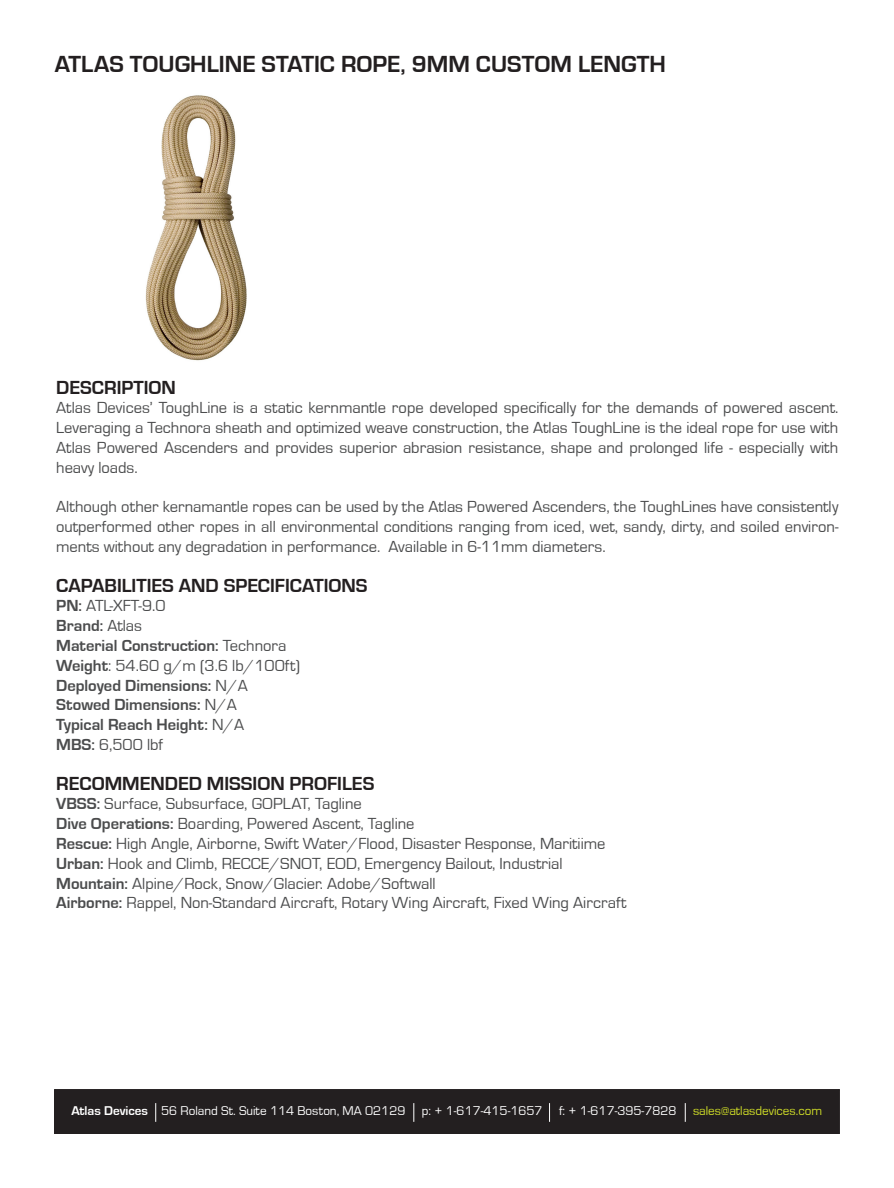
<style>
.page{position:relative;width:894px;height:1188px;background:#fff}
.page>*{position:absolute;margin:0;border:0;box-sizing:border-box;transform-origin:0 0}
.t1{font:700 24px "Eurostile";color:#231f20}
.t2{font:700 19.5px "Eurostile";color:#231f20}
.t3{font:16.5px/19.8px "Eurostile";color:#4b4c4d;text-align:justify}
.t4{font:700 16.5px "Eurostile";color:#4b4c4d}
.t5{font:13.2px "Eurostile";color:#fff}
.t6{font:13.2px "Eurostile";color:#cfdd27}
.s1{font-weight:700}
.s2{font-weight:400}
</style>
<div class="page">
<div style="left:55px;top:1090px;width:783px;height:43px;background:#231f20"></div>
<div style="left:54px;top:1089px;width:785px;height:45px;border:2px solid #231f20"></div>
<svg style="left:155px;top:1103px;width:1px;height:19px"></svg>
<svg style="left:413px;top:1103px;width:1px;height:19px"></svg>
<svg style="left:549px;top:1103px;width:1px;height:19px"></svg>
<svg style="left:684px;top:1103px;width:1px;height:19px"></svg>
<img style="left:145px;top:95px;width:102px;height:266px">
<p class="t1" style="left:55px;top:51px;width:612px">ATLAS TOUGHLINE STATIC ROPE, 9MM CUSTOM LENGTH</p>
<p class="t2" style="left:56px;top:376px;width:121px">DESCRIPTION</p>
<p class="t3" style="left:56px;top:398px;width:783px">Atlas Devices’ ToughLine is a static kernmantle rope developed specifically for the demands of powered ascent.<br>Leveraging a Technora sheath and optimized weave construction, the Atlas ToughLine is the ideal rope for use with Atlas Powered Ascenders and provides superior abrasion resistance, shape and prolonged life - especially with heavy loads.</p>
<p class="t3" style="left:56px;top:497px;width:783px">Although other kernamantle ropes can be used by the Atlas Powered Ascenders, the ToughLines have consistently outperformed other ropes in all environmental conditions ranging from iced, wet, sandy, dirty, and soiled environ&shy;ments without any degradation in performance. Available in 6-11mm diameters.</p>
<p class="t2" style="left:56px;top:574px;width:313px">CAPABILITIES AND SPECIFICATIONS</p>
<p class="t3" style="left:56px;top:596px;width:111px"><span class="s1">PN:</span> ATL-XFT-9.0</p>
<p class="t4" style="left:56px;top:617px;width:87px">Brand: <span class="s2">Atlas</span></p>
<p class="t4" style="left:56px;top:636px;width:232px">Material Construction: <span class="s2">Technora</span></p>
<p class="t3" style="left:56px;top:656px;width:245px"><span class="s1">Weight</span>: 54.60 g/m (3.6 lb/100ft)</p>
<p class="t4" style="left:56px;top:676px;width:193px">Deployed Dimensions: <span class="s2">N/A</span></p>
<p class="t4" style="left:56px;top:696px;width:182px">Stowed Dimensions: <span class="s2">N/A</span></p>
<p class="t4" style="left:56px;top:716px;width:189px">Typical Reach Height: <span class="s2">N/A</span></p>
<p class="t3" style="left:56px;top:735px;width:108px"><span class="s1">MBS:</span> 6,500 lbf</p>
<p class="t2" style="left:56px;top:772px;width:319px">RECOMMENDED MISSION PROFILES</p>
<p class="t3" style="left:56px;top:794px;width:307px"><span class="s1">VBSS:</span> Surface, Subsurface, GOPLAT, Tagline</p>
<p class="t3" style="left:56px;top:814px;width:360px"><span class="s1">Dive Operations:</span> Boarding, Powered Ascent, Tagline</p>
<p class="t3" style="left:56px;top:834px;width:550px"><span class="s1">Rescue:</span> High Angle, Airborne, Swift Water/Flood, Disaster Response, Maritiime</p>
<p class="t3" style="left:56px;top:854px;width:508px"><span class="s1">Urban:</span> Hook and Climb, RECCE/SNOT, EOD, Emergency Bailout, Industrial</p>
<p class="t3" style="left:56px;top:874px;width:381px"><span class="s1">Mountain:</span> Alpine/Rock, Snow/Glacier. Adobe/Softwall</p>
<p class="t3" style="left:56px;top:893px;width:571px"><span class="s1">Airborne:</span> Rappel, Non-Standard Aircraft, Rotary Wing Aircraft, Fixed Wing Aircraft</p>
<p class="t5" style="left:71px;top:1104px;width:335px"><span class="s1">Atlas Devices</span> 56 Roland St. Suite 114 Boston, MA 02129</p>
<p class="t5" style="left:421px;top:1104px;width:122px">p: + 1-617-415-1657</p>
<p class="t5" style="left:559px;top:1104px;width:119px">f: + 1-617-395-7828</p>
<p class="t6" style="left:692px;top:1104px;width:130px">sales@atlasdevices.com</p>
</div>
